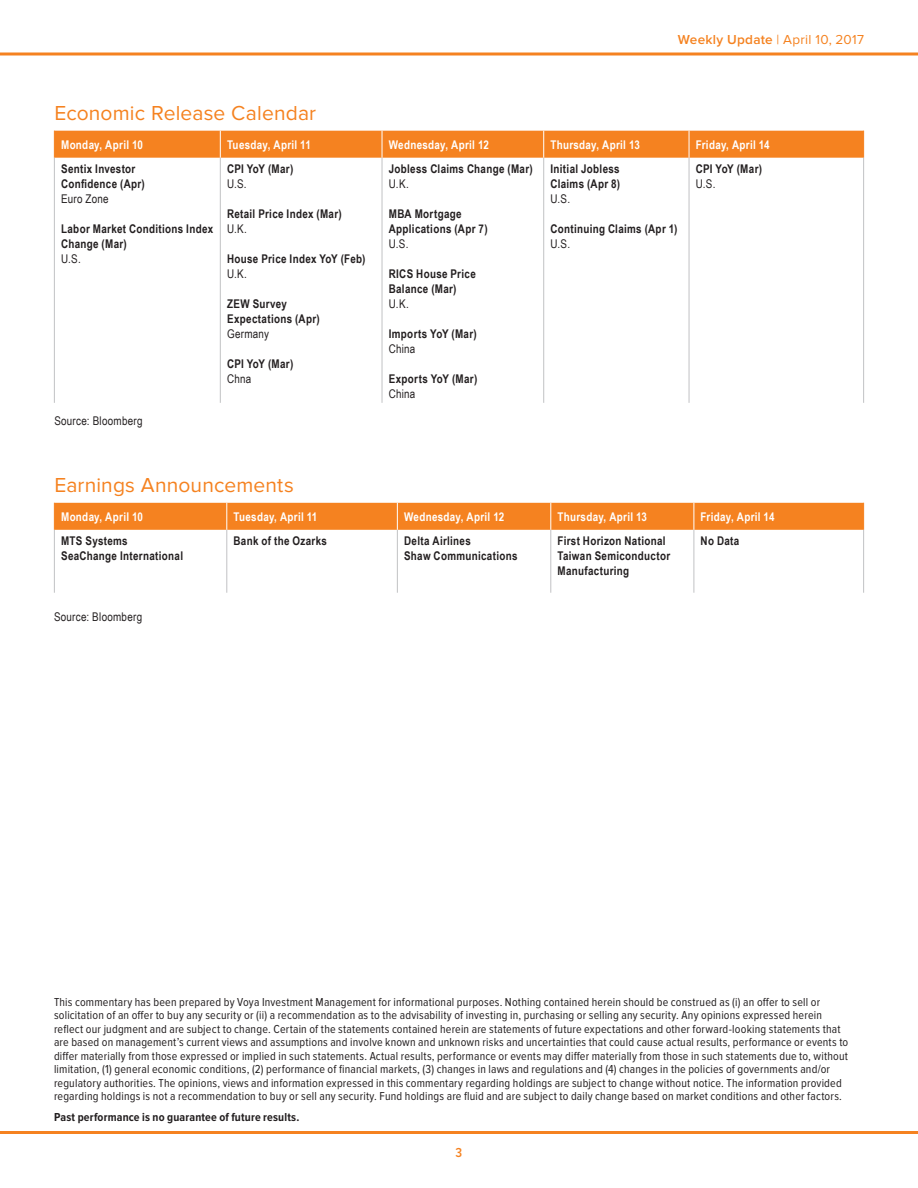
<style>
.page{position:relative;width:918px;height:1188px;background:#fff}
.page>*{position:absolute;margin:0;border:0;box-sizing:border-box;transform-origin:0 0}
._03_Subhead_14_15_V{font:21px "Proxima Nova";letter-spacing:.01em;color:#f58220}
._01_Heading_Date_10{font:13.5px "Proxima Nova";letter-spacing:.025em;color:#f58220}
._23_pg_number{font:600 13.5px "Proxima Nova Cond";color:#f58220}
._10_Disclaimers_8_9{font:12px/13.5px "Proxima Nova Cond";letter-spacing:.015em;color:#231f20}
.Calendar_Location{font:700 12px/15px "Arial Narrow";letter-spacing:.025em;color:#231f20}
._20_Table_Header_8_9{font:700 12px "Arial Narrow";letter-spacing:.03em;color:#fff}
.Calendar_Location-2{font:12px "Arial Narrow";letter-spacing:.02em;color:#231f20}
._10_Disclaimers_8_9-2{font:700 12px "Proxima Nova Cond";letter-spacing:.015em;color:#231f20}
.s1{font-weight:600}
</style>
<div class="page">
<svg style="left:0;top:52px;width:918px;height:4px;background:#f7a157"></svg>
<hr style="left:0;top:1131px;width:918px;height:3px;background:#f58220">
<div style="left:54px;top:131px;width:810px;height:27px;background:#f58220"></div>
<hr style="left:54px;top:158px;width:1px;height:245px;background:#c1c2c4">
<hr style="left:220px;top:158px;width:1px;height:245px;background:#c1c2c4">
<hr style="left:382px;top:158px;width:1px;height:245px;background:#c1c2c4">
<hr style="left:543px;top:158px;width:1px;height:245px;background:#c1c2c4">
<hr style="left:689px;top:158px;width:1px;height:245px;background:#c1c2c4">
<hr style="left:863px;top:158px;width:1px;height:245px;background:#c1c2c4">
<div style="left:54px;top:503px;width:810px;height:27px;background:#f58220"></div>
<hr style="left:54px;top:530px;width:1px;height:63px;background:#c1c2c4">
<hr style="left:226px;top:530px;width:1px;height:63px;background:#c1c2c4">
<hr style="left:397px;top:530px;width:1px;height:63px;background:#c1c2c4">
<hr style="left:550px;top:530px;width:1px;height:63px;background:#c1c2c4">
<hr style="left:694px;top:530px;width:1px;height:63px;background:#c1c2c4">
<hr style="left:863px;top:530px;width:1px;height:63px;background:#c1c2c4">
<p class="_01_Heading_Date_10" style="left:678px;top:32px;width:188px"><span class="s1">Weekly Update</span> | April 10, 2017</p>
<p class="_03_Subhead_14_15_V" style="left:54px;top:101px;width:263px">Economic Release Calendar</p>
<p class="_20_Table_Header_8_9" style="left:61px;top:135px;width:83px">Monday, April 10</p>
<p class="_20_Table_Header_8_9" style="left:227px;top:135px;width:85px">Tuesday, April 11</p>
<p class="_20_Table_Header_8_9" style="left:389px;top:135px;width:102px">Wednesday, April 12</p>
<p class="_20_Table_Header_8_9" style="left:550px;top:135px;width:91px">Thursday, April 13</p>
<p class="_20_Table_Header_8_9" style="left:696px;top:135px;width:75px">Friday, April 14</p>
<p class="Calendar_Location" style="left:61px;top:161px;width:85px">Sentix Investor<br>Confidence (Apr)</p>
<p class="Calendar_Location-2" style="left:61px;top:190px;width:49px">Euro Zone</p>
<p class="Calendar_Location" style="left:61px;top:221px;width:154px">Labor Market Conditions Index<br>Change (Mar)</p>
<p class="Calendar_Location-2" style="left:61px;top:250px;width:21px">U.S.</p>
<p class="Calendar_Location" style="left:227px;top:161px;width:68px">CPI YoY (Mar)</p>
<p class="Calendar_Location-2" style="left:227px;top:175px;width:21px">U.S.</p>
<p class="Calendar_Location" style="left:227px;top:206px;width:116px">Retail Price Index (Mar)</p>
<p class="Calendar_Location-2" style="left:227px;top:220px;width:21px">U.K.</p>
<p class="Calendar_Location" style="left:227px;top:251px;width:140px">House Price Index YoY (Feb)</p>
<p class="Calendar_Location-2" style="left:227px;top:265px;width:21px">U.K.</p>
<p class="Calendar_Location" style="left:227px;top:296px;width:94px">ZEW Survey<br>Expectations (Apr)</p>
<p class="Calendar_Location-2" style="left:227px;top:325px;width:44px">Germany</p>
<p class="Calendar_Location" style="left:227px;top:356px;width:68px">CPI YoY (Mar)</p>
<p class="Calendar_Location-2" style="left:227px;top:370px;width:26px">Chna</p>
<p class="Calendar_Location" style="left:389px;top:161px;width:145px">Jobless Claims Change (Mar)</p>
<p class="Calendar_Location-2" style="left:389px;top:175px;width:21px">U.K.</p>
<p class="Calendar_Location" style="left:389px;top:206px;width:100px">MBA Mortgage<br>Applications (Apr 7)</p>
<p class="Calendar_Location-2" style="left:389px;top:235px;width:21px">U.S.</p>
<p class="Calendar_Location" style="left:389px;top:266px;width:89px">RICS House Price<br>Balance (Mar)</p>
<p class="Calendar_Location-2" style="left:389px;top:295px;width:21px">U.K.</p>
<p class="Calendar_Location" style="left:389px;top:326px;width:89px">Imports YoY (Mar)</p>
<p class="Calendar_Location-2" style="left:389px;top:340px;width:28px">China</p>
<p class="Calendar_Location" style="left:389px;top:371px;width:90px">Exports YoY (Mar)</p>
<p class="Calendar_Location-2" style="left:389px;top:385px;width:28px">China</p>
<p class="Calendar_Location" style="left:696px;top:161px;width:68px">CPI YoY (Mar)</p>
<p class="Calendar_Location-2" style="left:696px;top:175px;width:21px">U.S.</p>
<p class="Calendar_Location" style="left:550px;top:161px;width:71px">Initial Jobless<br>Claims (Apr 8)</p>
<p class="Calendar_Location-2" style="left:550px;top:190px;width:21px">U.S.</p>
<p class="Calendar_Location" style="left:550px;top:221px;width:128px">Continuing Claims (Apr 1)</p>
<p class="Calendar_Location-2" style="left:550px;top:235px;width:21px">U.S.</p>
<p class="Calendar_Location-2" style="left:54px;top:412px;width:90px">Source: Bloomberg</p>
<p class="_03_Subhead_14_15_V" style="left:54px;top:473px;width:241px">Earnings Announcements</p>
<p class="_20_Table_Header_8_9" style="left:61px;top:507px;width:83px">Monday, April 10</p>
<p class="_20_Table_Header_8_9" style="left:234px;top:507px;width:85px">Tuesday, April 11</p>
<p class="_20_Table_Header_8_9" style="left:404px;top:507px;width:102px">Wednesday, April 12</p>
<p class="_20_Table_Header_8_9" style="left:558px;top:507px;width:91px">Thursday, April 13</p>
<p class="_20_Table_Header_8_9" style="left:701px;top:507px;width:75px">Friday, April 14</p>
<p class="Calendar_Location" style="left:61px;top:533px;width:68px">MTS Systems</p>
<p class="Calendar_Location" style="left:61px;top:548px;width:123px">SeaChange International</p>
<p class="Calendar_Location" style="left:234px;top:533px;width:95px">Bank of the Ozarks</p>
<p class="Calendar_Location" style="left:404px;top:533px;width:68px">Delta Airlines</p>
<p class="Calendar_Location" style="left:404px;top:548px;width:115px">Shaw Communications</p>
<p class="Calendar_Location" style="left:558px;top:533px;width:110px">First Horizon National</p>
<p class="Calendar_Location" style="left:558px;top:548px;width:114px">Taiwan Semiconductor<br>Manufacturing</p>
<p class="Calendar_Location" style="left:701px;top:533px;width:40px">No Data</p>
<p class="Calendar_Location-2" style="left:54px;top:608px;width:90px">Source: Bloomberg</p>
<p class="_10_Disclaimers_8_9" style="left:54px;top:996px;width:796px">This commentary has been prepared by Voya Investment Management for informational purposes. Nothing contained herein should be construed as (i) an offer to sell or solicitation of an offer to buy any security or (ii) a recommendation as to the advisability of investing in, purchasing or selling any security. Any opinions expressed herein reflect our judgment and are subject to change. Certain of the statements contained herein are statements of future expectations and other forward-looking statements that are based on management’s current views and assumptions and involve known and unknown risks and uncertainties that could cause actual results, performance or events to differ materially from those expressed or implied in such statements. Actual results, performance or events may differ materially from those in such statements due to, without limitation, (1) general economic conditions, (2) performance of financial markets, (3) changes in laws and regulations and (4) changes in the policies of governments and/or regulatory authorities. The opinions, views and information expressed in this commentary regarding holdings are subject to change without notice. The information provided regarding holdings is not a recommendation to buy or sell any security. Fund holdings are fluid and are subject to daily change based on market conditions and other factors.</p>
<p class="_10_Disclaimers_8_9-2" style="left:54px;top:1110px;width:247px">Past performance is no guarantee of future results.</p>
<p class="_23_pg_number" style="left:456px;top:1145px;width:8px">3</p>
</div>
